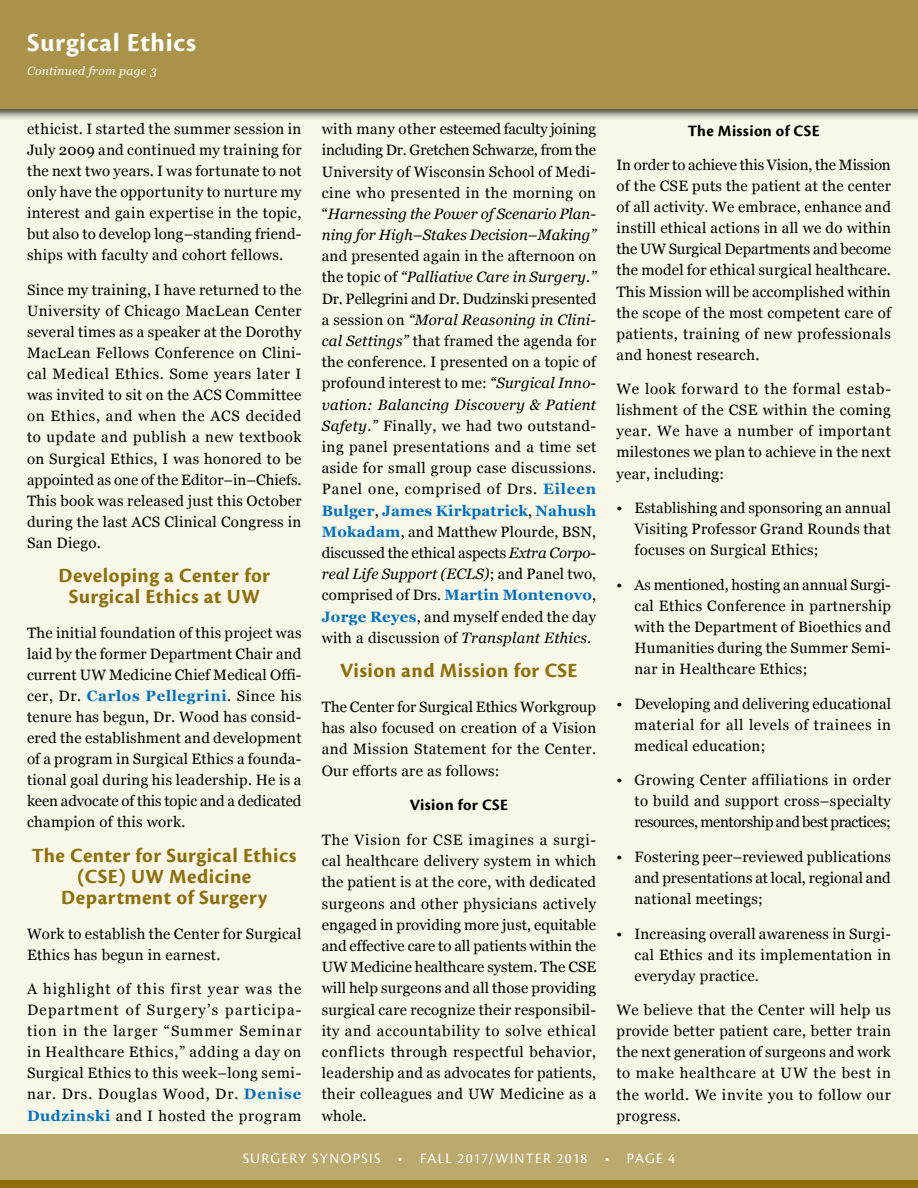
<style>
.page{position:relative;width:918px;height:1188px;background:#f9f7e7}
.page>*{position:absolute;margin:0;border:0;box-sizing:border-box;transform-origin:0 0}
.t1{font:700 27px "Cronos Pro";letter-spacing:.025em;color:#fff}
.t2{font:700 21px/21px "Cronos Pro";letter-spacing:.02em;color:#8e6f0c;text-align:center}
.t3{font:700 16.5px "Cronos Pro";letter-spacing:.02em;color:#000}
.t4{font:15px/21px "Georgia";letter-spacing:.02em;color:#000;text-align:justify}
.t5{font:15px "Cronos Pro";letter-spacing:.085em;color:#fff}
.t6{font:italic 12px "Georgia";letter-spacing:.025em;color:#fff}
.s1{font-weight:700;color:#0070c0}
.s2{font-style:italic}
</style>
<div class="page">
<div style="left:0;top:1134px;width:918px;height:54px;background:#bba96d"></div>
<div style="left:0;top:1180px;width:918px;height:8px;background:#8e6f0c"></div>
<div style="left:0;top:0;width:918px;height:121px;background:#000;opacity:.75"></div>
<div style="left:0;top:0;width:918px;height:108px;background:#aa9349"></div>
<h1 class="t1" style="left:27px;top:27px;width:171px">Surgical Ethics</h1>
<p class="t6" style="left:27px;top:63px;width:131px">Continued from page 3</p>
<p class="t4" style="left:27px;top:119px;width:276px">ethicist. I started the summer session in July 2009 and continued my training for the next two years. I was fortunate to not only have the opportunity to nurture my interest and gain expertise in the topic, but also to develop long–standing friend&shy;ships with faculty and cohort fellows.</p>
<p class="t4" style="left:27px;top:280px;width:276px">Since my training, I have returned to the University of Chicago MacLean Center several times as a speaker at the Dorothy MacLean Fellows Conference on Clini&shy;cal Medical Ethics. Some years later I was invited to sit on the ACS Committee on Ethics, and when the ACS decided to update and publish a new textbook on Surgical Ethics, I was honored to be appointed as one of the Editor–in–Chiefs.<br>This book was released just this October during the last ACS Clinical Congress in San Diego.</p>
<h2 class="t2" style="left:58px;top:566px;width:213px">Developing a Center for<br>Surgical Ethics at UW</h2>
<p class="t4" style="left:27px;top:622px;width:276px">The initial foundation of this project was laid by the former Department Chair and current UW Medicine Chief Medical Offi&shy;cer, Dr. <span class="s1">Carlos Pellegrini</span>. Since his tenure has begun, Dr. Wood has consid&shy;ered the establishment and development of a program in Surgical Ethics a founda&shy;tional goal during his leadership. He is a keen advocate of this topic and a dedicated champion of this work.</p>
<h2 class="t2" style="left:32px;top:845px;width:266px">The Center for Surgical Ethics (CSE) UW Medicine<br>Department of Surgery</h2>
<p class="t4" style="left:27px;top:923px;width:276px">Work to establish the Center for Surgical<br>Ethics has begun in earnest.</p>
<p class="t4" style="left:27px;top:979px;width:276px">A highlight of this first year was the Department of Surgery’s participa&shy;tion in the larger “Summer Seminar in Healthcare Ethics,” adding a day on Surgical Ethics to this week–long semi&shy;nar. Drs. Douglas Wood, Dr. <span class="s1">Denise Dudzinski</span> and I hosted the program</p>
<p class="t4" style="left:322px;top:119px;width:276px">with many other esteemed faculty joining including Dr. Gretchen Schwarze, from the University of Wisconsin School of Medi&shy;cine who presented in the morning on “<span class="s2">Harnessing the Power of Scenario Plan&shy;ning for High–Stakes Decision–Making”</span></p>
<p class="t4" style="left:322px;top:246px;width:276px">and presented again in the afternoon on the topic of <span class="s2">“Palliative Care in Surgery.” </span>Dr. Pellegrini and Dr. Dudzinski presented a session on <span class="s2">“Moral Reasoning in Clini&shy;cal Settings”</span> that framed the agenda for the conference. I presented on a topic of profound interest to me: <span class="s2">“Surgical Inno&shy;vation: Balancing Discovery &amp; Patient Safety.”</span> Finally, we had two outstand&shy;ing panel presentations and a time set aside for small group case discussions.<br>Panel one, comprised of Drs. <span class="s1">Eileen Bulger</span>, <span class="s1">James Kirkpatrick</span>, <span class="s1">Nahush Mokadam</span>, and Matthew Plourde, BSN, discussed the ethical aspects <span class="s2">Extra Corpo&shy;real Life Support (ECLS)</span>; and Panel two, comprised of Drs. <span class="s1">Martin Montenovo</span>, <span class="s1">Jorge Reyes</span>, and myself ended the day with a discussion of <span class="s2">Transplant Ethics</span>.</p>
<h2 class="t2" style="left:340px;top:661px;width:239px">Vision and Mission for CSE</h2>
<p class="t4" style="left:322px;top:697px;width:276px">The Center for Surgical Ethics Workgroup has also focused on creation of a Vision and Mission Statement for the Center.<br>Our efforts are as follows:</p>
<p class="t3" style="left:410px;top:796px;width:100px">Vision for CSE</p>
<p class="t4" style="left:322px;top:830px;width:276px">The Vision for CSE imagines a surgi&shy;cal healthcare delivery system in which the patient is at the core, with dedicated surgeons and other physicians actively engaged in providing more just, equitable and effective care to all patients within the UW Medicine healthcare system. The CSE will help surgeons and all those providing surgical care recognize their responsibil&shy;ity and accountability to solve ethical conflicts through respectful behavior, leadership and as advocates for patients, their colleagues and UW Medicine as a whole.</p>
<p class="t3" style="left:688px;top:121px;width:133px">The Mission of CSE</p>
<p class="t4" style="left:616px;top:155px;width:276px">In order to achieve this Vision, the Mission of the CSE puts the patient at the center of all activity. We embrace, enhance and instill ethical actions in all we do within the UW Surgical Departments and become the model for ethical surgical healthcare.<br>This Mission will be accomplished within the scope of the most competent care of patients, training of new professionals and honest research.</p>
<p class="t4" style="left:616px;top:379px;width:276px">We look forward to the formal estab&shy;lishment of the CSE within the coming year. We have a number of important milestones we plan to achieve in the next year, including:</p>
<p class="t4" style="left:634px;top:498px;width:258px;text-indent:-18px">• Establishing and sponsoring an annual Visiting Professor Grand Rounds that focuses on Surgical Ethics;</p>
<p class="t4" style="left:634px;top:574px;width:258px;text-indent:-18px">• As mentioned, hosting an annual Surgi&shy;cal Ethics Conference in partnership with the Department of Bioethics and Humanities during the Summer Semi&shy;nar in Healthcare Ethics;</p>
<p class="t4" style="left:634px;top:693px;width:258px;text-indent:-18px">• Developing and delivering educational material for all levels of trainees in medical education;</p>
<p class="t4" style="left:634px;top:770px;width:258px;text-indent:-18px">• Growing Center affiliations in order to build and support cross–specialty resources, mentorship and best practices;</p>
<p class="t4" style="left:634px;top:847px;width:258px;text-indent:-18px">• Fostering peer–reviewed publications and presentations at local, regional and national meetings;</p>
<p class="t4" style="left:634px;top:923px;width:258px;text-indent:-18px">• Increasing overall awareness in Surgi&shy;cal Ethics and its implementation in everyday practice.</p>
<p class="t4" style="left:616px;top:1000px;width:276px">We believe that the Center will help us provide better patient care, better train the next generation of surgeons and work to make healthcare at UW the best in the world. We invite you to follow our progress.</p>
<p class="t5" style="left:243px;top:1150px;width:434px">SURGERY SYNOPSIS • FALL 2017/WINTER 2018 • PAGE 4</p>
</div>
